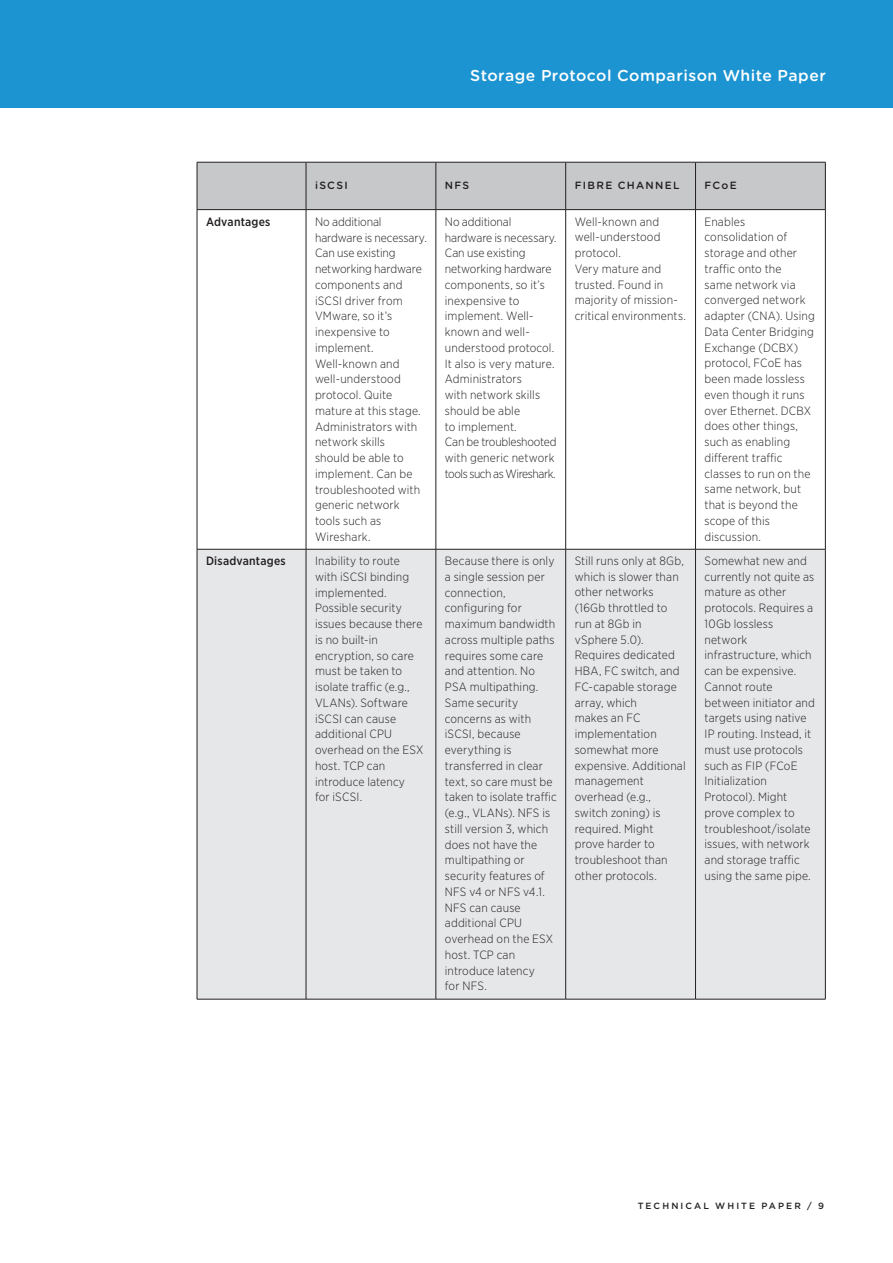
<style>
.page{position:relative;width:893px;height:1263px;background:#fff}
.page>*{position:absolute;margin:0;border:0;box-sizing:border-box;transform-origin:0 0}
.t1{font:500 15.75px "Gotham Rounded";letter-spacing:.03em;color:#fff}
.t2{font:300 12px/15.8px "Gotham Narrow";letter-spacing:.01em;color:#231f20}
.t3{font:500 12px "Gotham Narrow";letter-spacing:.02em;color:#231f20}
.t4{font:500 10.5px "Gotham Rounded";letter-spacing:.125em;color:#231f20}
.t5{font:500 9px "Gotham";letter-spacing:.23em;color:#231f20}
</style>
<div class="page">
<div style="left:0;top:0;width:893px;height:108px;background:#1c94d2"></div>
<div style="left:198px;top:163px;width:627px;height:46px;background:#c7c8ca"></div>
<div style="left:198px;top:550px;width:627px;height:449px;background:#e6e7e9"></div>
<hr style="left:306px;top:162px;width:1px;height:47px;background:#231f20">
<hr style="left:436px;top:162px;width:1px;height:47px;background:#231f20">
<hr style="left:565px;top:162px;width:1px;height:47px;background:#231f20">
<hr style="left:695px;top:162px;width:1px;height:47px;background:#231f20">
<hr style="left:306px;top:210px;width:1px;height:339px;background:#231f20">
<hr style="left:436px;top:210px;width:1px;height:339px;background:#231f20">
<hr style="left:565px;top:210px;width:1px;height:339px;background:#231f20">
<hr style="left:695px;top:210px;width:1px;height:339px;background:#231f20">
<hr style="left:306px;top:549px;width:1px;height:450px;background:#231f20">
<hr style="left:436px;top:549px;width:1px;height:450px;background:#231f20">
<hr style="left:565px;top:549px;width:1px;height:450px;background:#231f20">
<hr style="left:695px;top:549px;width:1px;height:450px;background:#231f20">
<hr style="left:197px;top:210px;width:1px;height:339px;background:#231f20">
<hr style="left:825px;top:210px;width:1px;height:339px;background:#231f20">
<hr style="left:197px;top:549px;width:109px;height:1px;background:#231f20">
<hr style="left:197px;top:549px;width:1px;height:450px;background:#231f20">
<hr style="left:306px;top:549px;width:130px;height:1px;background:#231f20">
<hr style="left:436px;top:549px;width:130px;height:1px;background:#231f20">
<hr style="left:566px;top:549px;width:129px;height:1px;background:#231f20">
<hr style="left:695px;top:549px;width:130px;height:1px;background:#231f20">
<hr style="left:825px;top:549px;width:1px;height:450px;background:#231f20">
<hr style="left:197px;top:999px;width:109px;height:1px;background:#231f20">
<hr style="left:306px;top:999px;width:130px;height:1px;background:#231f20">
<hr style="left:436px;top:999px;width:130px;height:1px;background:#231f20">
<hr style="left:566px;top:999px;width:129px;height:1px;background:#231f20">
<hr style="left:695px;top:999px;width:130px;height:1px;background:#231f20">
<hr style="left:197px;top:162px;width:109px;height:1px;background:#231f20">
<hr style="left:197px;top:162px;width:1px;height:47px;background:#231f20">
<hr style="left:306px;top:162px;width:130px;height:1px;background:#231f20">
<hr style="left:436px;top:162px;width:130px;height:1px;background:#231f20">
<hr style="left:566px;top:162px;width:129px;height:1px;background:#231f20">
<hr style="left:695px;top:162px;width:130px;height:1px;background:#231f20">
<hr style="left:825px;top:162px;width:1px;height:47px;background:#231f20">
<hr style="left:197px;top:209px;width:109px;height:1px;background:#231f20">
<hr style="left:306px;top:209px;width:130px;height:1px;background:#231f20">
<hr style="left:436px;top:209px;width:130px;height:1px;background:#231f20">
<hr style="left:566px;top:209px;width:129px;height:1px;background:#231f20">
<hr style="left:695px;top:209px;width:130px;height:1px;background:#231f20">
<h1 class="t1" style="left:470px;top:64px;width:357px">Storage Protocol Comparison White Paper</h1>
<p class="t4" style="left:315px;top:178px;width:34px">iSCSI</p>
<p class="t4" style="left:445px;top:178px;width:26px">NFS</p>
<p class="t4" style="left:575px;top:178px;width:106px">Fi bre Chann el</p>
<p class="t4" style="left:704px;top:178px;width:32px">FCoE</p>
<p class="t3" style="left:206px;top:214px;width:66px">Advantages</p>
<p class="t2" style="left:315px;top:214px;width:113px">No additional hardware is necessary.<br>Can use existing networking hardware components and iSCSI driver from<br>VMware, so it’s inexpensive to implement.<br>Well-known and well-understood protocol. Quite mature at this stage.<br>Administrators with network skills<br>should be able to implement. Can be troubleshooted with generic network tools such as<br>Wireshark.</p>
<p class="t2" style="left:445px;top:213px;width:113px">No additional hardware is necessary.<br>Can use existing networking hardware components, so it’s inexpensive to implement. Well&shy;known and well&shy;understood protocol.<br>It also is very mature.<br>Administrators<br>with network skills should be able<br>to implement.<br>Can be troubleshooted with generic network tools such as Wireshark.</p>
<p class="t2" style="left:575px;top:213px;width:113px">Well-known and well-understood protocol.<br>Very mature and trusted. Found in majority of mission&shy;critical environments.</p>
<p class="t2" style="left:704px;top:213px;width:112px">Enables consolidation of storage and other traffic onto the<br>same network via converged network adapter (CNA). Using<br>Data Center Bridging<br>Exchange (DCBX) protocol, FCoE has been made lossless even though it runs over Ethernet. DCBX does other things, such as enabling different traffic classes to run on the same network, but that is beyond the scope of this discussion.</p>
<p class="t3" style="left:206px;top:553px;width:81px">Disadvantages</p>
<p class="t2" style="left:315px;top:553px;width:110px">Inability to route with iSCSI binding implemented.<br>Possible security issues because there is no built-in encryption, so care must be taken to isolate traffic (e.g.,<br>VLANs). Software iSCSI can cause additional CPU overhead on the ESX host. TCP can introduce latency<br>for iSCSI.</p>
<p class="t2" style="left:445px;top:553px;width:113px">Because there is only a single session per connection, configuring for maximum bandwidth across multiple paths requires some care and attention. No<br>PSA multipathing.<br>Same security concerns as with iSCSI, because everything is transferred in clear text, so care must be taken to isolate traffic (e.g., VLANs). NFS is still version 3, which does not have the multipathing or security features of<br>NFS v4 or NFS v4.1.<br>NFS can cause additional CPU overhead on the ESX host. TCP can introduce latency<br>for NFS.</p>
<p class="t2" style="left:575px;top:553px;width:112px">Still runs only at 8Gb, which is slower than other networks (16Gb throttled to run at 8Gb in vSphere 5.0).<br>Requires dedicated<br>HBA, FC switch, and<br>FC-capable storage array, which<br>makes an FC implementation somewhat more expensive. Additional management overhead (e.g., switch zoning) is required. Might prove harder to troubleshoot than other protocols.</p>
<p class="t2" style="left:704px;top:552px;width:112px">Somewhat new and currently not quite as mature as other protocols. Requires a<br>10Gb lossless network infrastructure, which can be expensive.<br>Cannot route between initiator and targets using native<br>IP routing. Instead, it must use protocols such as FIP (FCoE<br>Initialization<br>Protocol). Might prove complex to troubleshoot/isolate issues, with network and storage traffic using the same pipe.</p>
<p class="t5" style="left:638px;top:1200px;width:188px">TECHNICAL WHITE PAP ER / 9</p>
</div>
